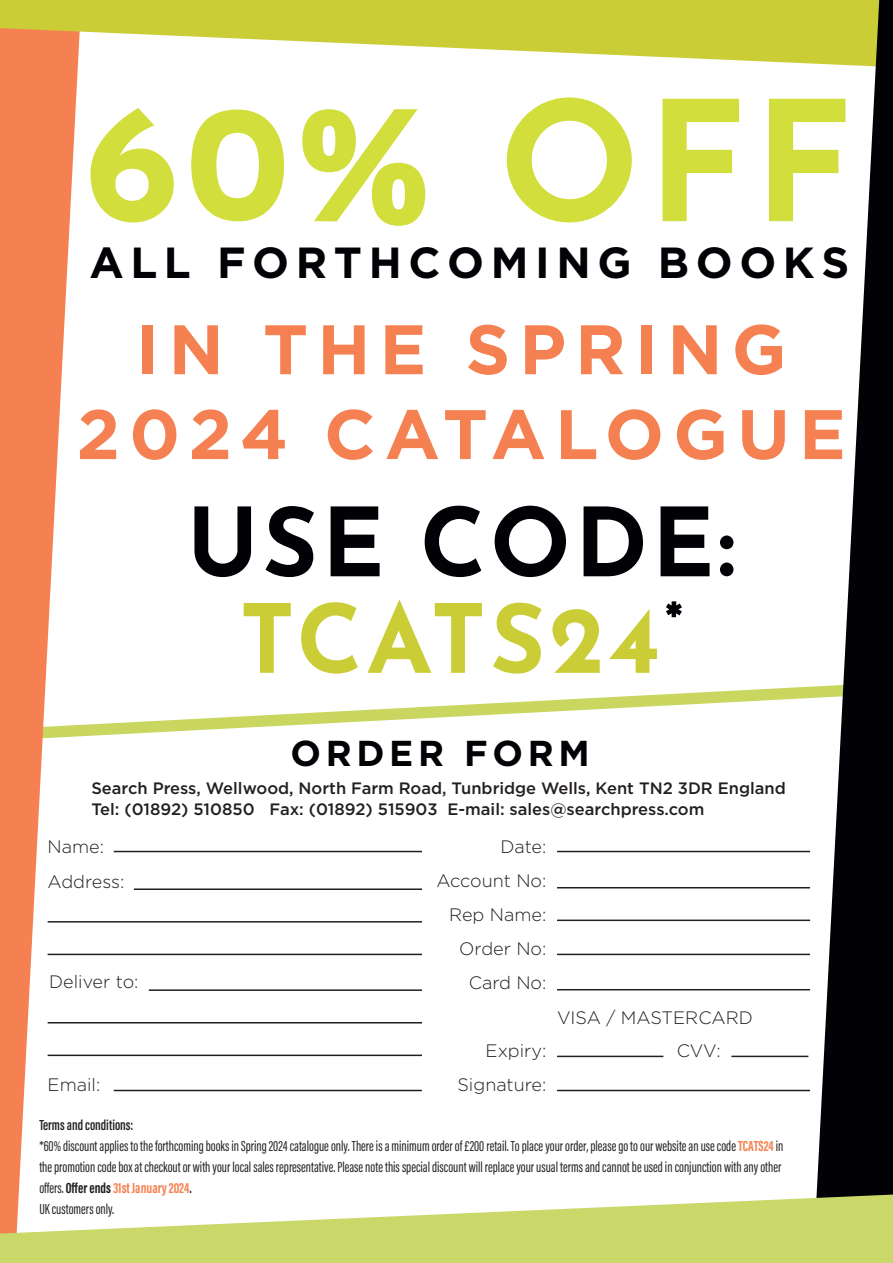
<style>
.page{position:relative;width:893px;height:1263px;background:#fff}
.page>*{position:absolute;margin:0;border:0;box-sizing:border-box;transform-origin:0 0}
.t1{font:700 166.2px "Josefin Sans";color:#d2de3b}
.t2{font:700 94.95px "Josefin Sans";letter-spacing:.04em;color:#020206}
.t3{font:700 94.95px "Josefin Sans";letter-spacing:.04em;color:#cbcd36}
.t4{font:700 69.9px/84.9px "Gotham";letter-spacing:.13em;color:#f58152;text-align:center}
.t5{font:700 43.5px "Gotham";letter-spacing:.15em;color:#020206}
.t6{font:700 36px "Gotham";letter-spacing:.13em;color:#020206}
.t7{font:300 18px "Gotham HTF";color:#231f20}
.t8{font:500 16.5px "Gotham";color:#231f20}
.t9{font:15px/21px "Acumin Pro Extra Cond";color:#231f20}
.t10{font:600 15px "Acumin Pro Extra Cond";color:#231f20}
.s1{font-weight:700;color:#f58152}
.s2{font-weight:700}
.s3{font-weight:600}
</style>
<div class="page">
<svg style="left:81px;top:686px;width:732px;height:51px"></svg>
<svg style="left:0;top:67px;width:81px;height:1127px;fill:#f58152"></svg>
<svg style="left:0;top:0;width:813px;height:67px;fill:#cbcd36"></svg>
<svg style="left:813px;top:0;width:80px;height:1194px;fill:#020206"></svg>
<svg style="left:0;top:1194px;width:893px;height:69px;fill:#cad869"></svg>
<hr style="left:114px;top:851px;width:308px;height:1px;background:#231f20">
<hr style="left:557px;top:851px;width:253px;height:1px;background:#231f20">
<hr style="left:557px;top:887px;width:253px;height:1px;background:#231f20">
<hr style="left:557px;top:919px;width:253px;height:2px;background:#231f20">
<hr style="left:134px;top:888px;width:288px;height:2px;background:#231f20">
<hr style="left:48px;top:921px;width:374px;height:1px;background:#231f20">
<hr style="left:48px;top:954px;width:374px;height:1px;background:#231f20">
<hr style="left:557px;top:954px;width:253px;height:1px;background:#231f20">
<hr style="left:149px;top:989px;width:273px;height:2px;background:#231f20">
<hr style="left:48px;top:1022px;width:374px;height:1px;background:#231f20">
<hr style="left:48px;top:1054px;width:374px;height:2px;background:#231f20">
<hr style="left:557px;top:989px;width:253px;height:1px;background:#231f20">
<hr style="left:557px;top:1056px;width:106px;height:1px;background:#231f20">
<hr style="left:557px;top:1090px;width:253px;height:1px;background:#231f20">
<hr style="left:731px;top:1056px;width:77px;height:1px;background:#231f20">
<hr style="left:114px;top:1090px;width:308px;height:1px;background:#231f20">
<p class="t1" style="left:86px;top:15px;width:769px">60% OFF</p>
<p class="t5" style="left:89px;top:237px;width:761px">ALL FORTHCOMING BOOKS</p>
<p class="t4" style="left:77px;top:305px;width:771px">IN THE SPRING<br>2024 CATALOGUE</p>
<p class="t2" style="left:187px;top:458px;width:550px">USE CODE:</p>
<p class="t3" style="left:239px;top:555px;width:445px">TCATS24<sup>*</sup></p>
<p class="t6" style="left:290px;top:732px;width:301px">ORDER FORM</p>
<p class="t8" style="left:91px;top:778px;width:696px">Search Press, Wellwood, North Farm Road, Tunbridge Wells, Kent TN2 3DR England</p>
<p class="t8" style="left:91px;top:799px;width:614px">Tel: (01892) 510850 Fax: (01892) 515903 E-mail: sales@searchpress.com</p>
<p class="t7" style="left:48px;top:837px;width:58px">Name:</p>
<p class="t7" style="left:500px;top:837px;width:48px">Date:</p>
<p class="t7" style="left:48px;top:872px;width:78px">Address:</p>
<p class="t7" style="left:436px;top:871px;width:112px">Account No:</p>
<p class="t7" style="left:449px;top:905px;width:99px">Rep Name:</p>
<p class="t7" style="left:459px;top:939px;width:89px">Order No:</p>
<p class="t7" style="left:49px;top:972px;width:91px">Deliver to:</p>
<p class="t7" style="left:469px;top:973px;width:79px">Card No:</p>
<p class="t7" style="left:48px;top:1075px;width:54px">Email:</p>
<p class="t7" style="left:486px;top:1041px;width:62px">Expiry:</p>
<p class="t7" style="left:457px;top:1075px;width:90px">Signature:</p>
<p class="t7" style="left:557px;top:1007px;width:197px">VISA / MASTERCARD</p>
<p class="t7" style="left:677px;top:1041px;width:46px">CVV:</p>
<p class="t10" style="left:39px;top:1116px;width:96px">Terms and conditions:</p>
<p class="t9" style="left:39px;top:1136px;width:746px">*60% discount applies to the forthcoming books in Spring 2024 catalogue only. There is a minimum order of £200 retail. To place your order, please go to our website an use code<span class="s1">TCATS24</span>in the promotion code box at checkout or with your local sales representative. Please note this special discount will replace your usual terms and cannot be used in conjunction with any other offers. <span class="s2">Offer ends</span> <span class="s1">31st January 2024</span><span class="s3">.<br></span>UK customers only.</p>
</div>
